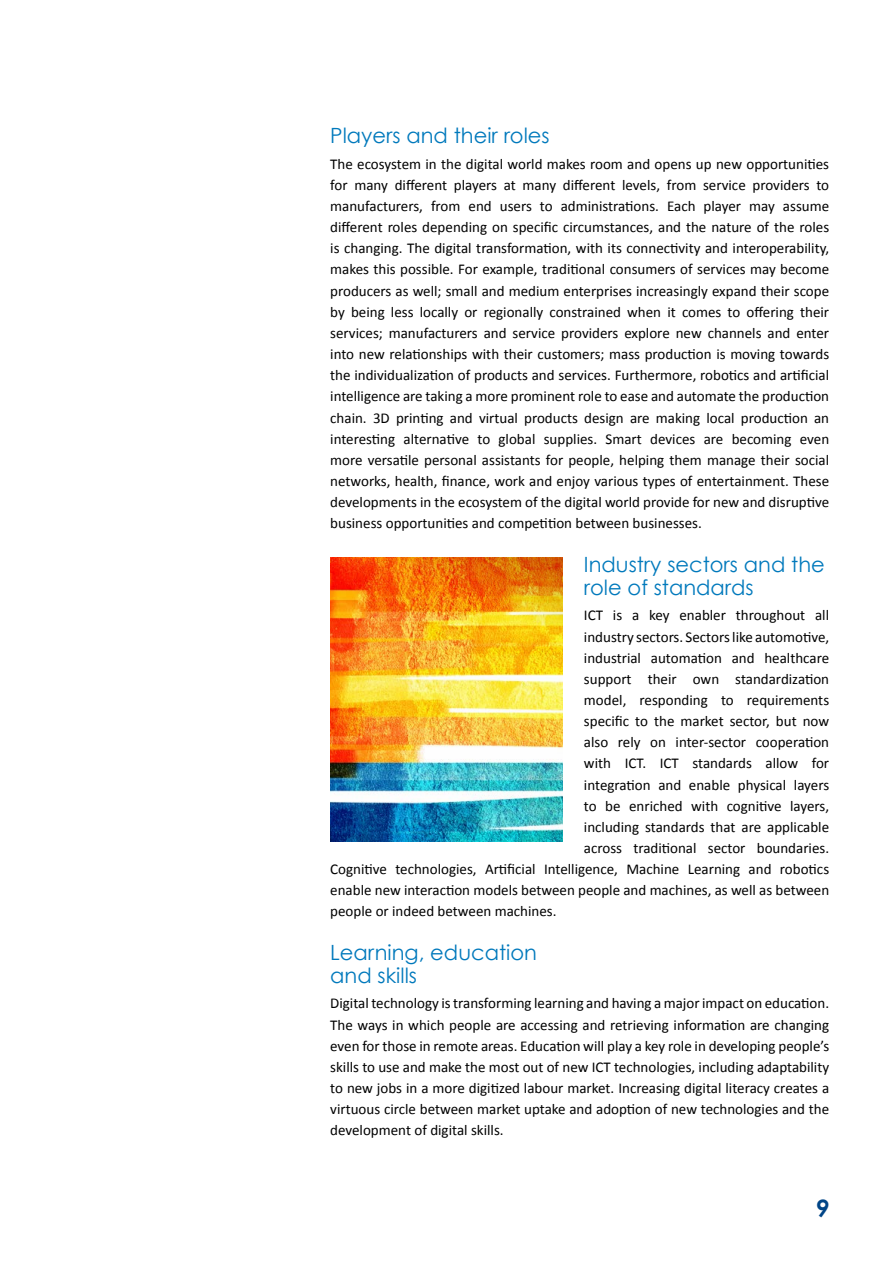
<style>
.page{position:relative;width:893px;height:1263px;background:#fff}
.page>*{position:absolute;margin:0;border:0;box-sizing:border-box;transform-origin:0 0}
.t1{font:italic 700 24px "Century Gothic";color:#004587}
.t2{font:21px/22.6px "Century Gothic";color:#0079bc}
.t3{font:15px/21.1px "Calibri";color:#000;text-align:justify}
</style>
<div class="page">
<img style="left:330px;top:557px;width:233px;height:285px">
<h2 class="t2" style="left:330px;top:124px;width:221px">Players and their roles</h2>
<p class="t3" style="left:330px;top:153px;width:500px">The ecosystem in the digital world makes room and opens up new opportunities for many different players at many different levels, from service providers to manufacturers, from end users to administrations. Each player may assume different roles depending on specific circumstances, and the nature of the roles is changing. The digital transformation, with its connectivity and interoperability, makes this possible. For example, traditional consumers of services may become producers as well; small and medium enterprises increasingly expand their scope by being less locally or regionally constrained when it comes to offering their services; manufacturers and service providers explore new channels and enter into new relationships with their customers; mass production is moving towards the individualization of products and services. Furthermore, robotics and artificial intelligence are taking a more prominent role to ease and automate the production chain. 3D printing and virtual products design are making local production an interesting alternative to global supplies. Smart devices are becoming even more versatile personal assistants for people, helping them manage their social networks, health, finance, work and enjoy various types of entertainment. These developments in the ecosystem of the digital world provide for new and disruptive business opportunities and competition between businesses.</p>
<h2 class="t2" style="left:584px;top:553px;width:242px">Industry sectors and the role of standards</h2>
<p class="t3" style="left:584px;top:605px;width:247px">ICT is a key enabler throughout all</p>
<p class="t3" style="left:584px;top:626px;width:247px">industry sectors. Sectors like automotive,</p>
<p class="t3" style="left:584px;top:647px;width:247px">industrial automation and healthcare</p>
<p class="t3" style="left:584px;top:668px;width:247px">support their own standardization</p>
<p class="t3" style="left:584px;top:689px;width:247px">model, responding to requirements</p>
<p class="t3" style="left:584px;top:711px;width:247px">specific to the market sector, but now</p>
<p class="t3" style="left:584px;top:732px;width:247px">also rely on inter-sector cooperation</p>
<p class="t3" style="left:584px;top:753px;width:247px">with ICT. ICT standards allow for</p>
<p class="t3" style="left:584px;top:774px;width:247px">integration and enable physical layers</p>
<p class="t3" style="left:584px;top:795px;width:247px">to be enriched with cognitive layers,</p>
<p class="t3" style="left:584px;top:816px;width:247px">including standards that are applicable</p>
<p class="t3" style="left:584px;top:837px;width:247px">across traditional sector boundaries.</p>
<p class="t3" style="left:330px;top:859px;width:500px">Cognitive technologies, Artificial Intelligence, Machine Learning and robotics</p>
<p class="t3" style="left:330px;top:880px;width:500px">enable new interaction models between people and machines, as well as between</p>
<p class="t3" style="left:330px;top:901px;width:228px">people or indeed between machines.</p>
<h2 class="t2" style="left:330px;top:941px;width:208px">Learning, education and skills</h2>
<p class="t3" style="left:330px;top:993px;width:500px">Digital technology is transforming learning and having a major impact on education.<br>The ways in which people are accessing and retrieving information are changing even for those in remote areas. Education will play a key role in developing people’s skills to use and make the most out of new ICT technologies, including adaptability to new jobs in a more digitized labour market. Increasing digital literacy creates a virtuous circle between market uptake and adoption of new technologies and the development of digital skills.</p>
<h1 class="t1" style="left:816px;top:1193px;width:15px">9</h1>
</div>
